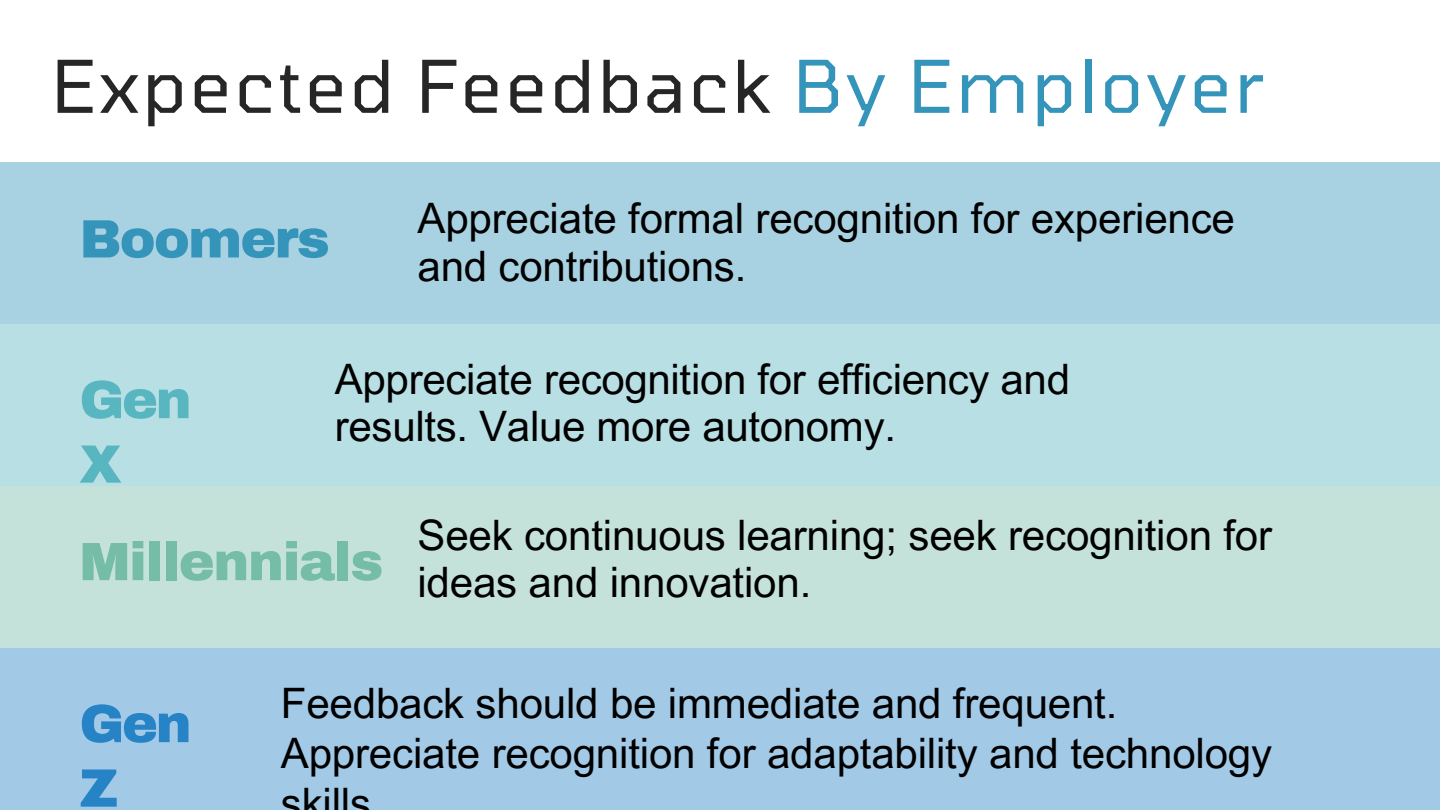
<style>
.page{position:relative;width:1440px;height:810px;background:#fff}
.page>*{position:absolute;margin:0;border:0;box-sizing:border-box;transform-origin:0 0}
.t1{font:72px "Tomorrow";letter-spacing:.04em;color:#262626}
.t2{font:900 54px "Archivo";letter-spacing:-.025em;color:#75bda7}
.t3{font:900 54px "Archivo";letter-spacing:-.035em;color:#3494ba}
.t4{font:900 54px/64.5px "Archivo";color:#2683c6}
.t5{font:900 54px/64.5px "Archivo";color:#58b6c0}
.t6{font:42px/47.2px "Arial MT Pro";letter-spacing:-.005em;color:#000}
.s1{color:#3494ba}
</style>
<div class="page">
<div style="left:0;top:162px;width:1440px;height:162px;background:#a8d1e1"></div>
<div style="left:0;top:324px;width:1440px;height:162px;background:#b7dfe4"></div>
<div style="left:0;top:648px;width:1440px;height:162px;background:#a2c9e6"></div>
<div style="left:0;top:486px;width:1440px;height:162px;background:#c4e2d9"></div>
<h2 class="t1" style="left:51px;top:41px;width:1214px">Expected Feedback <span class="s1">By Employer</span></h2>
<p class="t3" style="left:79px;top:210px;width:252px">Boomers</p>
<h2 class="t6" style="left:417px;top:200px;width:819px">Appreciate formal recognition for experience and contributions.</h2>
<p class="t5" style="left:79px;top:368px;width:114px">Gen<br>X</p>
<h2 class="t6" style="left:335px;top:361px;width:737px">Appreciate recognition for efficiency and results. Value more autonomy.</h2>
<p class="t2" style="left:79px;top:533px;width:305px">Millennials</p>
<h2 class="t6" style="left:417px;top:517px;width:856px">Seek continuous learning; seek recognition for ideas and innovation.</h2>
<h1 class="t4" style="left:79px;top:692px;width:114px">Gen<br>Z</h1>
<p class="t6" style="left:281px;top:683px;width:993px;line-height:50.2px">Feedback should be immediate and frequent.<br>Appreciate recognition for adaptability and technology skills</p>
</div>
